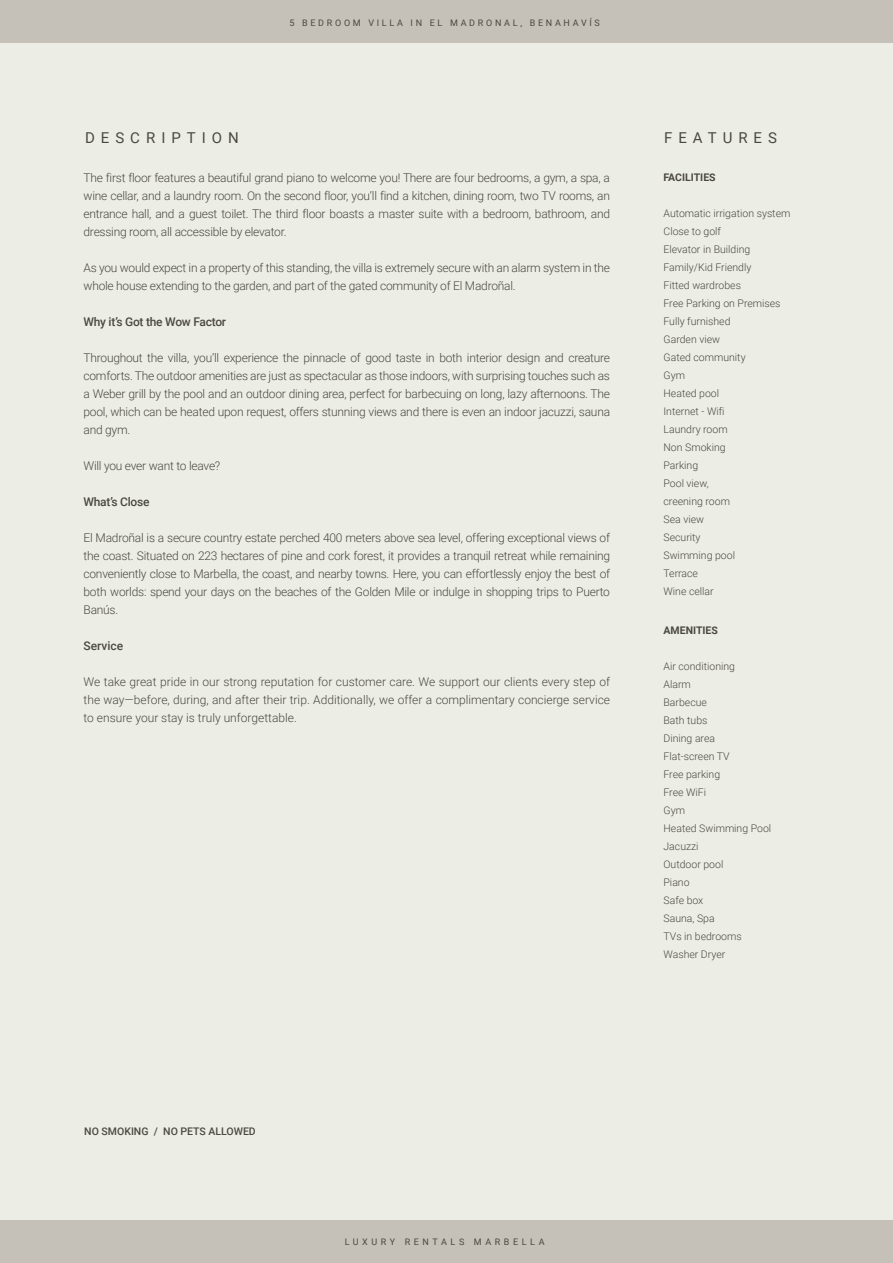
<style>
.page{position:relative;width:893px;height:1263px;background:#eceee6}
.page>*{position:absolute;margin:0;border:0;box-sizing:border-box;transform-origin:0 0}
.t1{font:15px "Roboto";letter-spacing:.4em;color:#4b4840}
.t2{font:300 12px/18px "Roboto";letter-spacing:-.02em;color:#4b4840;text-align:justify}
.t3{font:500 12px "Roboto";letter-spacing:-.02em;color:#4b4840}
.t4{font:500 12px "Roboto";color:#4b4840}
.t5{font:300 10.5px/18px "Roboto";color:#4b4840}
.t6{font:500 10.5px "Roboto";color:#4b4840}
.t7{font:700 10.5px "Roboto";color:#4b4840}
.t8{font:9px "Roboto";letter-spacing:.31em;color:#4b4840}
.t9{font:9px "Roboto";letter-spacing:.4em;color:#4b4840}
</style>
<div class="page">
<div style="left:0;top:1220px;width:893px;height:43px;background:#c5c1b9"></div>
<div style="left:0;top:0;width:893px;height:43px;background:#c5c1b9"></div>
<p class="t1" style="left:85px;top:127px;width:155px">DESCRIPTION</p>
<p class="t8" style="left:289px;top:16px;width:312px">5 BEDROOM VILLA IN EL MADRONAL, BENAHAVÍS</p>
<p class="t2" style="left:84px;top:168px;width:528px">The first floor features a beautiful grand piano to welcome you! There are four bedrooms, a gym, a spa, a wine cellar, and a laundry room. On the second floor, you’ll find a kitchen, dining room, two TV rooms, an entrance hall, and a guest toilet. The third floor boasts a master suite with a bedroom, bathroom, and dressing room, all accessible by elevator.</p>
<p class="t2" style="left:84px;top:258px;width:528px">As you would expect in a property of this standing, the villa is extremely secure with an alarm system in the whole house extending to the garden, and part of the gated community of El Madroñal.</p>
<p class="t3" style="left:84px;top:313px;width:144px">Why it’s Got the Wow Factor</p>
<p class="t2" style="left:84px;top:348px;width:528px">Throughout the villa, you’ll experience the pinnacle of good taste in both interior design and creature comforts. The outdoor amenities are just as spectacular as those indoors, with surprising touches such as a Weber grill by the pool and an outdoor dining area, perfect for barbecuing on long, lazy afternoons. The pool, which can be heated upon request, offers stunning views and there is even an indoor jacuzzi, sauna and gym.</p>
<p class="t2" style="left:84px;top:456px;width:138px">Will you ever want to leave?</p>
<p class="t3" style="left:84px;top:493px;width:67px">What’s Close</p>
<p class="t2" style="left:84px;top:528px;width:528px">El Madroñal is a secure country estate perched 400 meters above sea level, offering exceptional views of the coast. Situated on 223 hectares of pine and cork forest, it provides a tranquil retreat while remaining conveniently close to Marbella, the coast, and nearby towns. Here, you can effortlessly enjoy the best of both worlds: spend your days on the beaches of the Golden Mile or indulge in shopping trips to Puerto Banús.</p>
<p class="t4" style="left:84px;top:637px;width:41px">Service</p>
<p class="t2" style="left:84px;top:672px;width:528px">We take great pride in our strong reputation for customer care. We support our clients every step of the way—before, during, and after their trip. Additionally, we offer a complimentary concierge service to ensure your stay is truly unforgettable.</p>
<p class="t1" style="left:664px;top:127px;width:114px">FEATURES</p>
<p class="t7" style="left:663px;top:170px;width:54px">FACILITIES</p>
<p class="t5" style="left:663px;top:204px;width:128px">Automatic irrigation system<br>Close to golf<br>Elevator in Building<br>Family/Kid Friendly<br>Fitted wardrobes<br>Free Parking on Premises<br>Fully furnished<br>Garden view<br>Gated community<br>Gym<br>Heated pool<br>Internet - Wifi<br>Laundry room<br>Non Smoking<br>Parking<br>Pool view,<br>creening room<br>Sea view<br>Security<br>Swimming pool<br>Terrace<br>Wine cellar</p>
<p class="t7" style="left:663px;top:622px;width:56px">AMENITIES</p>
<p class="t5" style="left:663px;top:656px;width:109px">Air conditioning<br>Alarm<br>Barbecue<br>Bath tubs<br>Dining area<br>Flat-screen TV<br>Free parking<br>Free WiFi<br>Gym<br>Heated Swimming Pool<br>Jacuzzi<br>Outdoor pool<br>Piano<br>Safe box<br>Sauna, Spa<br>TVs in bedrooms<br>Washer Dryer</p>
<p class="t6" style="left:84px;top:1124px;width:173px">NO SMOKING / NO PETS ALLOWED</p>
<p class="t9" style="left:345px;top:1235px;width:202px">LUXURY RENTALS MARBELLA</p>
</div>
